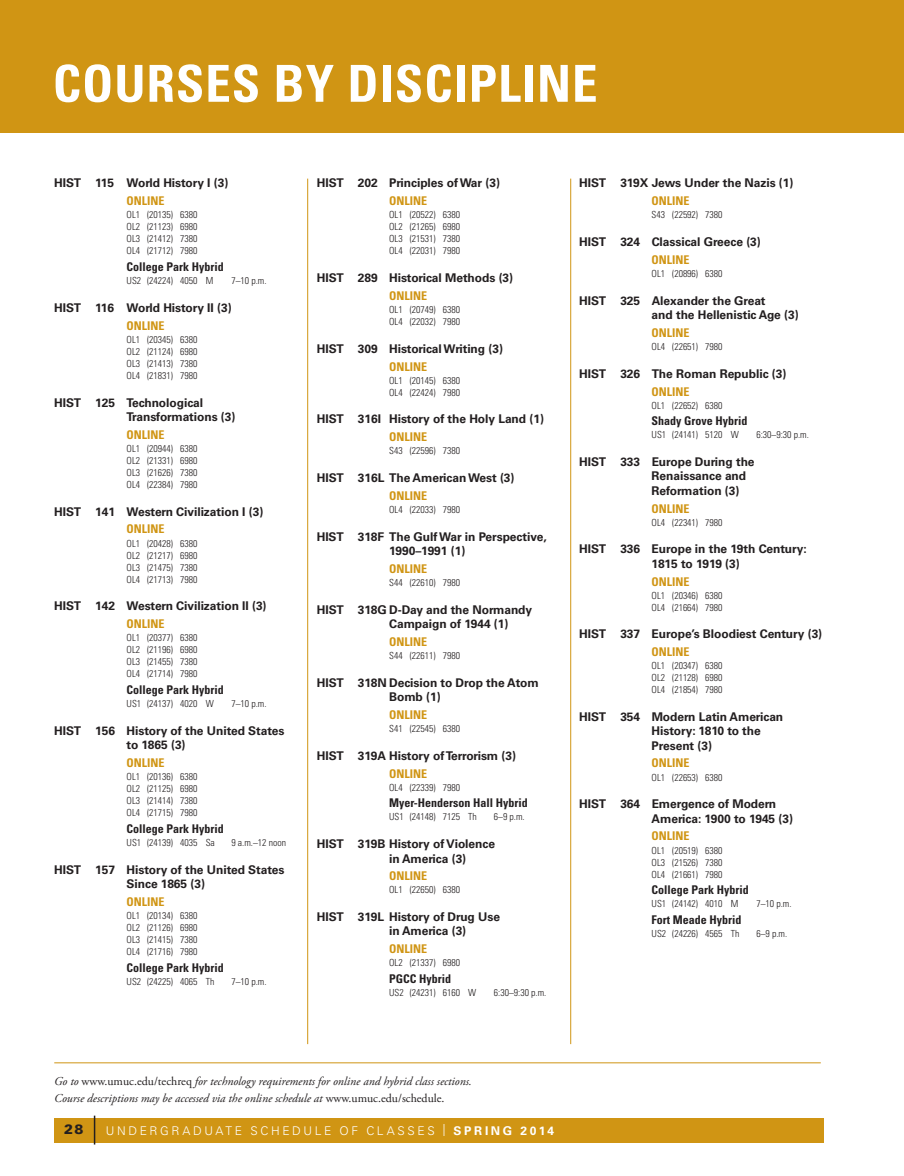
<style>
.page{position:relative;width:904px;height:1176px;background:#fff}
.page>*{position:absolute;margin:0;border:0;box-sizing:border-box;transform-origin:0 0}
.t1{font:700 condensed 51px "Univers LT Std";letter-spacing:.02em;color:#fff}
.t2{font:900 13.5px "Univers LT Std";color:#231f20}
.t3{font:700 12px/14.2px "Univers LT Std";letter-spacing:-.005em;color:#231f20}
.t4{font:700 condensed 12px "Univers LT Std";color:#d09514}
.t5{font:italic 12px/17.7px "Adobe Garamond Pro";color:#231f20}
.t6{font:700 condensed 12px "Univers LT Std";color:#231f20}
.t7{font:300 12px "Univers LT Std";letter-spacing:.22em;color:#fff}
.t8{font:300 condensed 9.75px/12px "Univers LT Std";color:#231f20;text-align:justify}
.s1{font-style:normal}
.s2{font-weight:700}
</style>
<div class="page">
<div style="left:0;top:0;width:904px;height:133px;background:#d09514"></div>
<div style="left:54px;top:1117px;width:770px;height:24px;background:#d09514"></div>
<svg style="left:94px;top:1115px;width:1px;height:29px"></svg>
<hr style="left:54px;top:1062px;width:767px;height:1px;background:#d09514">
<hr style="left:307px;top:178px;width:1px;height:865px;background:#d09514">
<hr style="left:570px;top:178px;width:1px;height:865px;background:#d09514">
<h1 class="t1" style="left:53px;top:64px;width:546px">COURSES BY DISCIPLINE</h1>
<p class="t3" style="left:54px;top:177px;width:176px">HIST 115 World History I (3)</p>
<p class="t4" style="left:127px;top:196px;width:39px">ONLINE</p>
<p class="t8" style="left:127px;top:209px;width:72px">OL1 (20135) 6380<br>OL2 (21123) 6980<br>OL3 (21412) 7380<br>OL4 (21712) 7980</p>
<p class="t6" style="left:127px;top:262px;width:99px">College Park Hybrid</p>
<p class="t8" style="left:127px;top:275px;width:88px">US2 (24224) 4050 M</p>
<p class="t8" style="left:231px;top:275px;width:37px">7–10 p.m.</p>
<p class="t3" style="left:54px;top:301px;width:179px">HIST 116 World History II (3)</p>
<p class="t4" style="left:127px;top:320px;width:39px">ONLINE</p>
<p class="t8" style="left:127px;top:334px;width:72px">OL1 (20345) 6380<br>OL2 (21124) 6980<br>OL3 (21413) 7380<br>OL4 (21831) 7980</p>
<p class="t3" style="left:127px;top:396px;width:110px;text-indent:-72px">HIST 125 Technological<br>Transformations (3)</p>
<p class="t4" style="left:127px;top:429px;width:39px">ONLINE</p>
<p class="t8" style="left:127px;top:443px;width:72px">OL1 (20944) 6380<br>OL2 (21331) 6980<br>OL3 (21626) 7380<br>OL4 (22384) 7980</p>
<p class="t3" style="left:54px;top:505px;width:211px">HIST 141 Western Civilization I (3)</p>
<p class="t4" style="left:127px;top:524px;width:39px">ONLINE</p>
<p class="t8" style="left:127px;top:537px;width:72px">OL1 (20428) 6380<br>OL2 (21217) 6980<br>OL3 (21475) 7380<br>OL4 (21713) 7980</p>
<p class="t3" style="left:54px;top:599px;width:214px">HIST 142 Western Civilization II (3)</p>
<p class="t4" style="left:127px;top:619px;width:39px">ONLINE</p>
<p class="t8" style="left:127px;top:632px;width:72px">OL1 (20377) 6380<br>OL2 (21196) 6980<br>OL3 (21455) 7380<br>OL4 (21714) 7980</p>
<p class="t6" style="left:127px;top:684px;width:99px">College Park Hybrid</p>
<p class="t8" style="left:127px;top:698px;width:89px">US1 (24137) 4020 W</p>
<p class="t8" style="left:231px;top:698px;width:37px">7–10 p.m.</p>
<p class="t3" style="left:127px;top:724px;width:159px;text-indent:-72px">HIST 156 History of the United States to 1865 (3)</p>
<p class="t4" style="left:127px;top:757px;width:39px">ONLINE</p>
<p class="t8" style="left:127px;top:771px;width:72px">OL1 (20136) 6380<br>OL2 (21125) 6980<br>OL3 (21414) 7380<br>OL4 (21715) 7980</p>
<p class="t6" style="left:127px;top:823px;width:99px">College Park Hybrid</p>
<p class="t8" style="left:127px;top:837px;width:90px">US1 (24139) 4035 Sa</p>
<p class="t8" style="left:231px;top:837px;width:56px">9 a.m.–12 noon</p>
<p class="t3" style="left:54px;top:862px;width:232px;text-align:center">HIST 157 History of the United States<br>Since 1865 (3)</p>
<p class="t4" style="left:127px;top:896px;width:39px">ONLINE</p>
<p class="t8" style="left:127px;top:909px;width:72px">OL1 (20134) 6380<br>OL2 (21126) 6980<br>OL3 (21415) 7380<br>OL4 (21716) 7980</p>
<p class="t6" style="left:127px;top:962px;width:99px">College Park Hybrid</p>
<p class="t8" style="left:127px;top:975px;width:89px">US2 (24225) 4065 Th</p>
<p class="t8" style="left:231px;top:975px;width:37px">7–10 p.m.</p>
<p class="t3" style="left:317px;top:177px;width:185px">HIST 202 Principles of War (3)</p>
<p class="t4" style="left:389px;top:196px;width:39px">ONLINE</p>
<p class="t8" style="left:389px;top:209px;width:72px">OL1 (20522) 6380<br>OL2 (21265) 6980<br>OL3 (21531) 7380<br>OL4 (22031) 7980</p>
<p class="t3" style="left:317px;top:271px;width:198px">HIST 289 Historical Methods (3)</p>
<p class="t4" style="left:389px;top:291px;width:39px">ONLINE</p>
<p class="t8" style="left:389px;top:304px;width:72px">OL1 (20749) 6380<br>OL4 (22032) 7980</p>
<p class="t3" style="left:317px;top:342px;width:188px">HIST 309 Historical Writing (3)</p>
<p class="t4" style="left:389px;top:361px;width:39px">ONLINE</p>
<p class="t8" style="left:389px;top:375px;width:72px">OL1 (20145) 6380<br>OL4 (22424) 7980</p>
<p class="t3" style="left:317px;top:413px;width:229px">HIST 316I History of the Holy Land (1)</p>
<p class="t4" style="left:389px;top:432px;width:39px">ONLINE</p>
<p class="t8" style="left:389px;top:445px;width:72px">S43 (22596) 7380</p>
<p class="t3" style="left:317px;top:471px;width:199px">HIST 316L The American West (3)</p>
<p class="t4" style="left:389px;top:491px;width:39px">ONLINE</p>
<p class="t8" style="left:389px;top:504px;width:72px">OL4 (22033) 7980</p>
<p class="t3" style="left:389px;top:530px;width:159px;text-indent:-72px">HIST 318F The Gulf War in Perspective,<br>1990–1991 (1)</p>
<p class="t4" style="left:389px;top:564px;width:39px">ONLINE</p>
<p class="t8" style="left:389px;top:577px;width:72px">S44 (22610) 7980</p>
<p class="t3" style="left:389px;top:603px;width:145px;text-indent:-72px">HIST 318G D-Day and the Normandy<br>Campaign of 1944 (1)</p>
<p class="t4" style="left:389px;top:636px;width:39px">ONLINE</p>
<p class="t8" style="left:389px;top:650px;width:72px">S44 (22611) 7980</p>
<p class="t3" style="left:389px;top:676px;width:151px;text-indent:-72px">HIST 318N Decision to Drop the Atom<br>Bomb (1)</p>
<p class="t4" style="left:389px;top:709px;width:39px">ONLINE</p>
<p class="t8" style="left:389px;top:723px;width:72px">S41 (22545) 6380</p>
<p class="t3" style="left:317px;top:749px;width:201px">HIST 319A History of Terrorism (3)</p>
<p class="t4" style="left:389px;top:768px;width:39px">ONLINE</p>
<p class="t8" style="left:389px;top:781px;width:72px">OL4 (22339) 7980</p>
<p class="t6" style="left:389px;top:798px;width:140px">Myer-Henderson Hall Hybrid</p>
<p class="t8" style="left:389px;top:811px;width:89px">US1 (24148) 7125 Th</p>
<p class="t8" style="left:494px;top:811px;width:32px">6–9 p.m.</p>
<p class="t3" style="left:389px;top:837px;width:107px;text-indent:-72px">HIST 319B History of Violence in America (3)</p>
<p class="t4" style="left:389px;top:871px;width:39px">ONLINE</p>
<p class="t8" style="left:389px;top:884px;width:72px">OL1 (22650) 6380</p>
<p class="t3" style="left:389px;top:910px;width:112px;text-indent:-72px">HIST 319L History of Drug Use in America (3)</p>
<p class="t4" style="left:389px;top:944px;width:39px">ONLINE</p>
<p class="t8" style="left:389px;top:957px;width:72px">OL2 (21337) 6980</p>
<p class="t6" style="left:389px;top:973px;width:63px">PGCC Hybrid</p>
<p class="t8" style="left:389px;top:987px;width:89px">US2 (24231) 6160 W</p>
<p class="t8" style="left:494px;top:987px;width:54px">6:30–9:30 p.m.</p>
<p class="t3" style="left:579px;top:177px;width:216px">HIST 319X Jews Under the Nazis (1)</p>
<p class="t4" style="left:652px;top:196px;width:39px">ONLINE</p>
<p class="t8" style="left:652px;top:209px;width:72px">S43 (22592) 7380</p>
<p class="t3" style="left:579px;top:235px;width:183px">HIST 324 Classical Greece (3)</p>
<p class="t4" style="left:652px;top:255px;width:39px">ONLINE</p>
<p class="t8" style="left:652px;top:268px;width:72px">OL1 (20896) 6380</p>
<p class="t3" style="left:652px;top:294px;width:149px;text-indent:-72px">HIST 325 Alexander the Great<br>and the Hellenistic Age (3)</p>
<p class="t4" style="left:652px;top:328px;width:39px">ONLINE</p>
<p class="t8" style="left:652px;top:341px;width:72px">OL4 (22651) 7980</p>
<p class="t3" style="left:579px;top:367px;width:209px">HIST 326 The Roman Republic (3)</p>
<p class="t4" style="left:652px;top:386px;width:39px">ONLINE</p>
<p class="t8" style="left:652px;top:399px;width:72px">OL1 (22652) 6380</p>
<p class="t6" style="left:652px;top:416px;width:97px">Shady Grove Hybrid</p>
<p class="t8" style="left:652px;top:429px;width:89px">US1 (24141) 5120 W</p>
<p class="t8" style="left:756px;top:429px;width:54px">6:30–9:30 p.m.</p>
<p class="t3" style="left:652px;top:455px;width:104px;text-indent:-72px">HIST 333 Europe During the<br>Renaissance and<br>Reformation (3)</p>
<p class="t4" style="left:652px;top:503px;width:39px">ONLINE</p>
<p class="t8" style="left:652px;top:516px;width:72px">OL4 (22341) 7980</p>
<p class="t3" style="left:579px;top:542px;width:229px;text-align:center">HIST 336 Europe in the 19th Century:<br>1815 to 1919 (3)</p>
<p class="t4" style="left:652px;top:576px;width:39px">ONLINE</p>
<p class="t8" style="left:652px;top:589px;width:72px">OL1 (20346) 6380<br>OL4 (21664) 7980</p>
<p class="t3" style="left:579px;top:627px;width:245px">HIST 337 Europe’s Bloodiest Century (3)</p>
<p class="t4" style="left:652px;top:647px;width:39px">ONLINE</p>
<p class="t8" style="left:652px;top:660px;width:72px">OL1 (20347) 6380<br>OL2 (21128) 6980<br>OL4 (21854) 7980</p>
<p class="t3" style="left:652px;top:710px;width:133px;text-indent:-72px">HIST 354 Modern Latin American<br>History: 1810 to the<br>Present (3)</p>
<p class="t4" style="left:652px;top:758px;width:39px">ONLINE</p>
<p class="t8" style="left:652px;top:771px;width:72px">OL1 (22653) 6380</p>
<p class="t3" style="left:652px;top:797px;width:143px;text-indent:-72px">HIST 364 Emergence of Modern<br>America: 1900 to 1945 (3)</p>
<p class="t4" style="left:652px;top:831px;width:39px">ONLINE</p>
<p class="t8" style="left:652px;top:844px;width:72px">OL1 (20519) 6380<br>OL3 (21526) 7380<br>OL4 (21661) 7980</p>
<p class="t6" style="left:652px;top:885px;width:99px">College Park Hybrid</p>
<p class="t8" style="left:652px;top:898px;width:88px">US1 (24142) 4010 M</p>
<p class="t8" style="left:756px;top:898px;width:37px">7–10 p.m.</p>
<p class="t6" style="left:652px;top:914px;width:91px">Fort Meade Hybrid</p>
<p class="t8" style="left:652px;top:928px;width:89px">US2 (24226) 4565 Th</p>
<p class="t8" style="left:756px;top:928px;width:32px">6–9 p.m.</p>
<p class="t5" style="left:54px;top:1072px;width:419px">Go to <span class="s1">www.umuc.edu/techreq</span> for technology requirements for online and hybrid class sections.<br>Course descriptions may be accessed via the online schedule at <span class="s1">www.umuc.edu/schedule.</span></p>
<h2 class="t2" style="left:64px;top:1123px;width:21px">28</h2>
<p class="t7" style="left:106px;top:1125px;width:450px">UNDERGRADUATE SCHEDULE OF CLASSES | <span class="s2">SPRING 2014</span></p>
</div>
